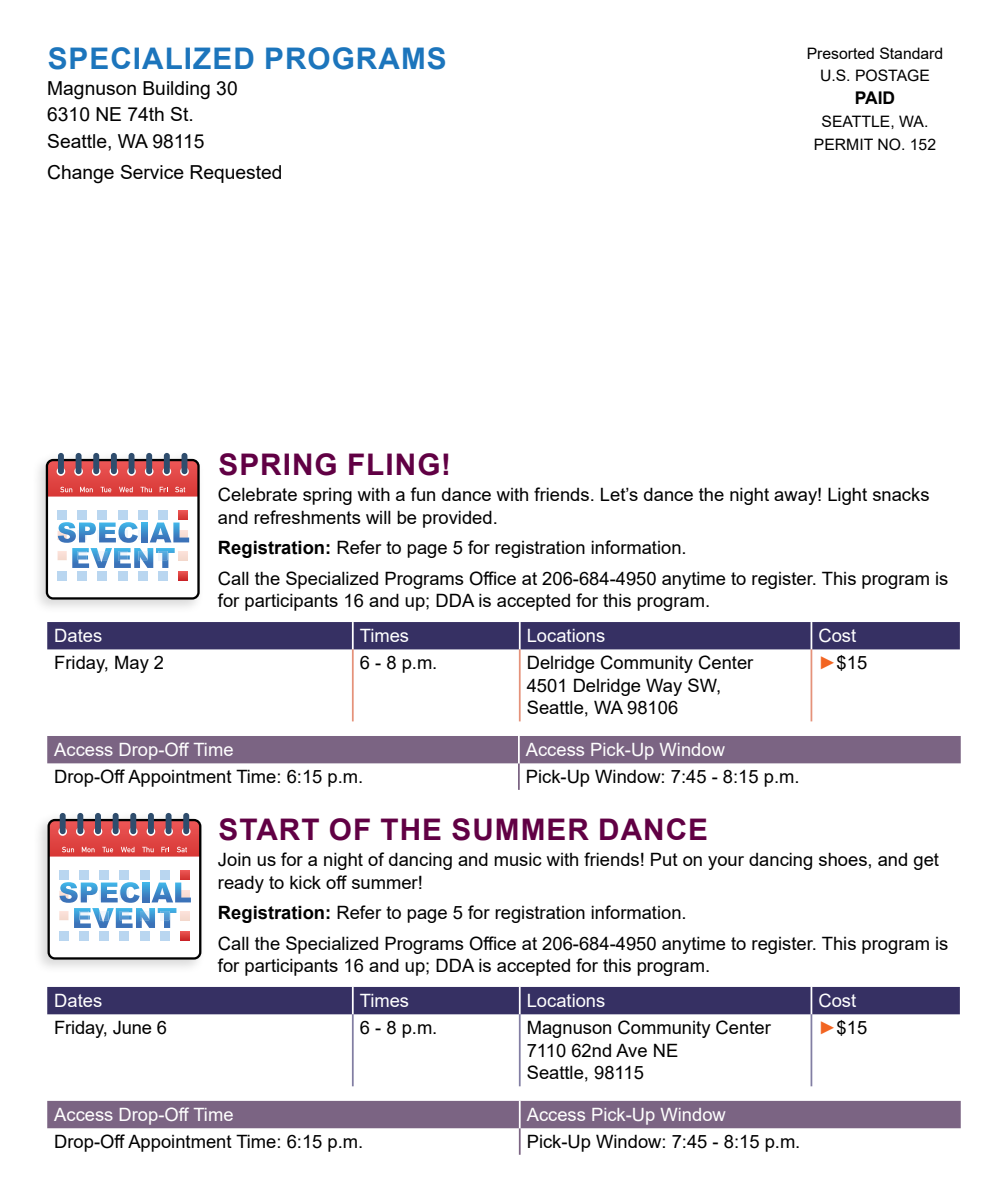
<style>
.page{position:relative;width:1008px;height:1197px;background:#fff}
.page>*{position:absolute;margin:0;border:0;box-sizing:border-box;transform-origin:0 0}
.t1{font:700 29.75px "Arial";letter-spacing:.035em;color:#610044}
.t2{font:700 29.75px "Arial";letter-spacing:.035em;color:#1c75bc}
.t3{font:19.25px/26.2px "Arial";color:#000}
.t4{font:18.38px/22.8px "Arial";color:#000}
.t5{font:18.38px "Arial";color:#fff}
.t6{font:700 17.5px "Arial";color:#000}
.t7{font:15.75px/22.8px "Arial";color:#000;text-align:center}
.s1{font-weight:700}
.s2{color:#f26522}
</style>
<div class="page">
<div style="left:47px;top:622px;width:913px;height:27px;background:#363063"></div>
<hr style="left:352px;top:649px;width:2px;height:72px;background:#e5927a">
<hr style="left:519px;top:649px;width:2px;height:72px;background:#e5927a">
<hr style="left:811px;top:649px;width:1px;height:72px;background:#e5927a">
<div style="left:47px;top:736px;width:914px;height:27px;background:#7b6483"></div>
<hr style="left:518px;top:763px;width:2px;height:27px;background:#7b6483">
<hr style="left:518px;top:736px;width:2px;height:27px;background:#fff">
<div style="left:47px;top:987px;width:913px;height:27px;background:#363063"></div>
<hr style="left:352px;top:1014px;width:2px;height:72px;background:#827ea3">
<hr style="left:519px;top:1014px;width:2px;height:72px;background:#827ea3">
<hr style="left:811px;top:1014px;width:1px;height:72px;background:#827ea3">
<div style="left:47px;top:1101px;width:914px;height:27px;background:#7b6483"></div>
<hr style="left:519px;top:1128px;width:2px;height:27px;background:#7b6483">
<hr style="left:519px;top:1101px;width:2px;height:27px;background:#fff">
<div style="left:32px;top:450px;width:173px;height:164px;background:#000;opacity:.15"></div>
<div style="left:58px;top:453px;width:6px;height:21px;background:#2f4d6d;border-radius:3px"></div>
<div style="left:76px;top:453px;width:6px;height:21px;background:#2f4d6d;border-radius:3px"></div>
<div style="left:93px;top:453px;width:6px;height:21px;background:#2f4d6d;border-radius:3px"></div>
<div style="left:111px;top:453px;width:6px;height:21px;background:#2f4d6d;border-radius:3px"></div>
<div style="left:129px;top:453px;width:6px;height:21px;background:#2f4d6d;border-radius:3px"></div>
<div style="left:146px;top:453px;width:6px;height:21px;background:#2f4d6d;border-radius:3px"></div>
<div style="left:164px;top:453px;width:6px;height:21px;background:#2f4d6d;border-radius:3px"></div>
<div style="left:182px;top:453px;width:5px;height:21px;background:#2f4d6d;border-radius:3px"></div>
<svg style="left:46px;top:459px;width:154px;height:141px"></svg>
<div style="left:34px;top:810px;width:173px;height:164px;background:#000;opacity:.15"></div>
<div style="left:60px;top:813px;width:6px;height:21px;background:#2f4d6d;border-radius:3px"></div>
<div style="left:77px;top:813px;width:6px;height:21px;background:#2f4d6d;border-radius:3px"></div>
<div style="left:95px;top:813px;width:6px;height:21px;background:#2f4d6d;border-radius:3px"></div>
<div style="left:113px;top:813px;width:6px;height:21px;background:#2f4d6d;border-radius:3px"></div>
<div style="left:130px;top:813px;width:6px;height:21px;background:#2f4d6d;border-radius:3px"></div>
<div style="left:148px;top:813px;width:6px;height:21px;background:#2f4d6d;border-radius:3px"></div>
<div style="left:166px;top:813px;width:6px;height:21px;background:#2f4d6d;border-radius:3px"></div>
<div style="left:183px;top:813px;width:6px;height:21px;background:#2f4d6d;border-radius:3px"></div>
<svg style="left:48px;top:819px;width:153px;height:141px"></svg>
<h1 class="t2" style="left:48px;top:37px;width:400px">SPECIALIZED PROGRAMS</h1>
<p class="t3" style="left:47px;top:75px;width:192px">Magnuson Building 30<br>6310 NE 74th St.<br>Seattle, WA 98115</p>
<p class="t3" style="left:47px;top:159px;width:237px">Change Service Requested</p>
<p class="t7" style="left:807px;top:42px;width:138px">Presorted Standard<br>U.S. POSTAGE</p>
<p class="t6" style="left:855px;top:86px;width:42px">PAID</p>
<p class="t7" style="left:814px;top:110px;width:124px">SEATTLE, WA.<br>PERMIT NO. 152</p>
<h4 class="t1" style="left:219px;top:443px;width:234px">SPRING FLING!</h4>
<p class="t4" style="left:218px;top:483px;width:713px">Celebrate spring with a fun dance with friends. Let’s dance the night away! Light snacks and refreshments will be provided.</p>
<p class="t4" style="left:218px;top:536px;width:470px"><span class="s1">Registration:</span> Refer to page 5 for registration information.</p>
<p class="t4" style="left:218px;top:567px;width:732px">Call the Specialized Programs Office at 206-684-4950 anytime to register. This program is for participants 16 and up; DDA is accepted for this program.</p>
<p class="t5" style="left:54px;top:623px;width:49px">Dates</p>
<p class="t5" style="left:360px;top:623px;width:51px">Times</p>
<p class="t5" style="left:527px;top:623px;width:80px">Locations</p>
<p class="t5" style="left:818px;top:623px;width:39px">Cost</p>
<p class="t4" style="left:54px;top:651px;width:111px">Friday, May 2</p>
<p class="t4" style="left:360px;top:651px;width:79px">6 - 8 p.m.</p>
<p class="t4" style="left:527px;top:651px;width:228px">Delridge Community Center<br>4501 Delridge Way SW,<br>Seattle, WA 98106</p>
<p class="t4" style="left:818px;top:651px;width:50px"><span class="s2">►</span>$15</p>
<p class="t5" style="left:54px;top:737px;width:181px">Access Drop-Off Time</p>
<p class="t5" style="left:526px;top:737px;width:201px">Access Pick-Up Window</p>
<p class="t4" style="left:54px;top:765px;width:311px">Drop-Off Appointment Time: 6:15 p.m.</p>
<p class="t4" style="left:526px;top:765px;width:275px">Pick-Up Window: 7:45 - 8:15 p.m.</p>
<h4 class="t1" style="left:219px;top:808px;width:491px">START OF THE SUMMER DANCE</h4>
<p class="t4" style="left:218px;top:848px;width:723px">Join us for a night of dancing and music with friends! Put on your dancing shoes, and get ready to kick off summer!</p>
<p class="t4" style="left:218px;top:901px;width:470px"><span class="s1">Registration:</span> Refer to page 5 for registration information.</p>
<p class="t4" style="left:218px;top:932px;width:732px">Call the Specialized Programs Office at 206-684-4950 anytime to register. This program is for participants 16 and up; DDA is accepted for this program.</p>
<p class="t5" style="left:54px;top:988px;width:49px">Dates</p>
<p class="t5" style="left:360px;top:988px;width:51px">Times</p>
<p class="t5" style="left:527px;top:988px;width:80px">Locations</p>
<p class="t5" style="left:818px;top:988px;width:39px">Cost</p>
<p class="t4" style="left:54px;top:1016px;width:114px">Friday, June 6</p>
<p class="t4" style="left:360px;top:1016px;width:79px">6 - 8 p.m.</p>
<p class="t4" style="left:527px;top:1016px;width:246px">Magnuson Community Center<br>7110 62nd Ave NE<br>Seattle, 98115</p>
<p class="t4" style="left:818px;top:1016px;width:50px"><span class="s2">►</span>$15</p>
<p class="t5" style="left:54px;top:1102px;width:181px">Access Drop-Off Time</p>
<p class="t5" style="left:527px;top:1102px;width:201px">Access Pick-Up Window</p>
<p class="t4" style="left:54px;top:1130px;width:311px">Drop-Off Appointment Time: 6:15 p.m.</p>
<p class="t4" style="left:527px;top:1130px;width:275px">Pick-Up Window: 7:45 - 8:15 p.m.</p>
</div>
